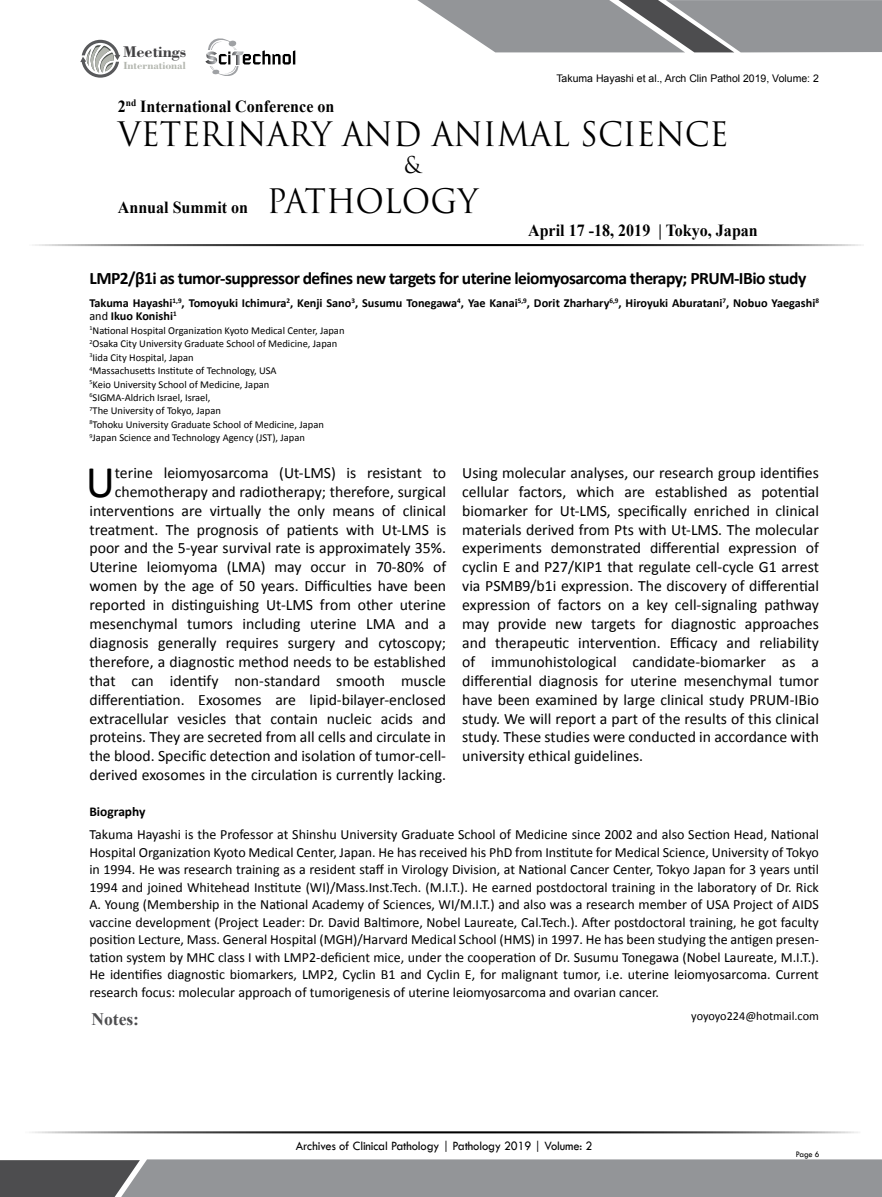
<style>
.page{position:relative;width:882px;height:1197px;background:#fff}
.page>*{position:absolute;margin:0;border:0;box-sizing:border-box;transform-origin:0 0}
.t1{font:45.5px "Calibri";color:#000}
.t2{font:32.9px "Trajan Pro 3";color:#000;scale:.95 1}
.t3{font:22.57px "Trajan Pro 3";color:#000;scale:.95 1}
.t4{font:700 17.5px "Calibri";letter-spacing:-.03em;color:#000}
.t5{font:700 17.5px "Times New Roman";color:#4d4d4f}
.t6{font:700 16.97px "Times New Roman";color:#000;scale:.95 1}
.t7{font:700 16.45px "Bodoni BT";color:#414042}
.t8{font:15.75px/18.9px "Calibri";color:#000;text-align:right}
.t9{font:14px/17.5px "Calibri";color:#000;text-align:justify}
.t10{font:700 13.47px "Calibri";color:#000}
.t11{font:13.12px "Tw Cen";letter-spacing:-.01em;color:#000;scale:.95 1}
.t12{font:700 12.25px/13.5px "Calibri";color:#000}
.t13{font:12.25px "Calibri";color:#000}
.t14{font:700 10.85px "Bodoni BT";color:#b3b6af}
.t15{font:10.5px/13.5px "Calibri";color:#000}
.t16{font:10.5px "Arial";color:#000}
.t17{font:8.75px "Tw Cen";color:#000;scale:.95 1}
.s1{font-family:"Trajan Pro 3";font-weight:400;font-size:32.9px}
.s2{font-weight:400}
</style>
<div class="page">
<hr style="left:25px;top:244px;width:839px;height:2px;background:#000">
<hr style="left:22px;top:1131px;width:839px;height:2px;background:#000">
<svg style="left:417px;top:0;width:465px;height:52px"></svg>
<svg style="left:0;top:1159px;width:882px;height:38px"></svg>
<svg style="left:80px;top:40px;width:40px;height:38px"></svg>
<svg style="left:205px;top:38px;width:90px;height:38px"></svg>
<p class="t7" style="left:123px;top:42px;width:65px">Meetings</p>
<p class="t14" style="left:123px;top:59px;width:64px">International</p>
<p class="t6" style="left:118px;top:95px;width:230px">2<sup>nd</sup> International Conference on</p>
<p class="t16" style="left:556px;top:72px;width:264px">Takuma Hayashi et al., Arch Clin Pathol 2019, Volume: 2</p>
<h2 class="t2" style="left:118px;top:112px;width:644px">VETERINARY AND ANIMAL SCIENCE</h2>
<h3 class="t3" style="left:404px;top:150px;width:20px">&amp;</h3>
<p class="t6" style="left:118px;top:195px;width:381px">Annual Summit on <span class="s1">PATHOLOGY</span></p>
<p class="t6" style="left:528px;top:219px;width:243px">April 17 -18, 2019 | Tokyo, Japan</p>
<p class="t4" style="left:89px;top:267px;width:718px">LMP2/β1i as tumor-suppressor defines new targets for uterine leiomyosarcoma therapy; PRUM-IBio study</p>
<p class="t12" style="left:89px;top:296px;width:731px">Takuma Hayashi<sup>1,9</sup>, Tomoyuki Ichimura<sup>2</sup>, Kenji Sano<sup>3</sup>, Susumu Tonegawa<sup>4</sup>, Yae Kanai<sup>5,9</sup>, Dorit Zharhary<sup>6,9</sup>, Hiroyuki Aburatani<sup>7</sup>, Nobuo Yaegashi<sup>8 </sup><span class="s2">and</span> Ikuo Konishi<sup>1</sup></p>
<p class="t15" style="left:89px;top:324px;width:257px"><sup>1</sup>National Hospital Organization Kyoto Medical Center, Japan <sup>2</sup>Osaka City University Graduate School of Medicine, Japan <sup>3</sup>Iida City Hospital, Japan<br><sup>4</sup>Massachusetts Institute of Technology, USA<br><sup>5</sup>Keio University School of Medicine, Japan<br><sup>6</sup>SIGMA-Aldrich Israel, Israel,<br><sup>7</sup>The University of Tokyo, Japan<br><sup>8</sup>Tohoku University Graduate School of Medicine, Japan <sup>9</sup>Japan Science and Technology Agency (JST), Japan</p>
<h1 class="t1" style="left:86px;top:453px;width:31px">U</h1>
<p class="t8" style="left:89px;top:463px;width:358px">terine leiomyosarcoma (Ut-LMS) is resistant to chemotherapy and radiotherapy; therefore, surgical interventions are virtually the only means of clinical treatment. The prognosis of patients with Ut-LMS is poor and the 5-year survival rate is approximately 35%.<br>Uterine leiomyoma (LMA) may occur in 70-80% of women by the age of 50 years. Difficulties have been reported in distinguishing Ut-LMS from other uterine mesenchymal tumors including uterine LMA and a diagnosis generally requires surgery and cytoscopy; therefore, a diagnostic method needs to be established that can identify non-standard smooth muscle differentiation. Exosomes are lipid-bilayer-enclosed extracellular vesicles that contain nucleic acids and proteins. They are secreted from all cells and circulate in the blood. Specific detection and isolation of tumor-cell&shy;derived exosomes in the circulation is currently lacking.</p>
<p class="t8" style="left:462px;top:463px;width:358px;text-align:justify">Using molecular analyses, our research group identifies cellular factors, which are established as potential biomarker for Ut-LMS, specifically enriched in clinical materials derived from Pts with Ut-LMS. The molecular experiments demonstrated differential expression of cyclin E and P27/KIP1 that regulate cell-cycle G1 arrest via PSMB9/b1i expression. The discovery of differential expression of factors on a key cell-signaling pathway may provide new targets for diagnostic approaches and therapeutic intervention. Efficacy and reliability of immunohistological candidate-biomarker as a differential diagnosis for uterine mesenchymal tumor have been examined by large clinical study PRUM-IBio study. We will report a part of the results of this clinical study. These studies were conducted in accordance with university ethical guidelines.</p>
<p class="t10" style="left:89px;top:803px;width:58px">Biography</p>
<p class="t9" style="left:89px;top:826px;width:731px">Takuma Hayashi is the Professor at Shinshu University Graduate School of Medicine since 2002 and also Section Head, National Hospital Organization Kyoto Medical Center, Japan. He has received his PhD from Institute for Medical Science, University of Tokyo in 1994. He was research training as a resident staff in Virology Division, at National Cancer Center, Tokyo Japan for 3 years until 1994 and joined Whitehead Institute (WI)/Mass.Inst.Tech. (M.I.T.). He earned postdoctoral training in the laboratory of Dr. Rick A. Young (Membership in the National Academy of Sciences, WI/M.I.T.) and also was a research member of USA Project of AIDS vaccine development (Project Leader: Dr. David Baltimore, Nobel Laureate, Cal.Tech.). After postdoctoral training, he got faculty position Lecture, Mass. General Hospital (MGH)/Harvard Medical School (HMS) in 1997. He has been studying the antigen presen&shy;tation system by MHC class I with LMP2-deficient mice, under the cooperation of Dr. Susumu Tonegawa (Nobel Laureate, M.I.T.).<br>He identifies diagnostic biomarkers, LMP2, Cyclin B1 and Cyclin E, for malignant tumor, i.e. uterine leiomyosarcoma. Current research focus: molecular approach of tumorigenesis of uterine leiomyosarcoma and ovarian cancer.</p>
<p class="t13" style="left:691px;top:1008px;width:129px">yoyoyo224@hotmail.com</p>
<p class="t5" style="left:91px;top:1007px;width:49px">Notes:</p>
<p class="t11" style="left:296px;top:1138px;width:314px">Archives of Clinical Pathology | Pathology 2019 | Volume: 2</p>
<p class="t17" style="left:796px;top:1149px;width:26px">Page 6</p>
</div>
